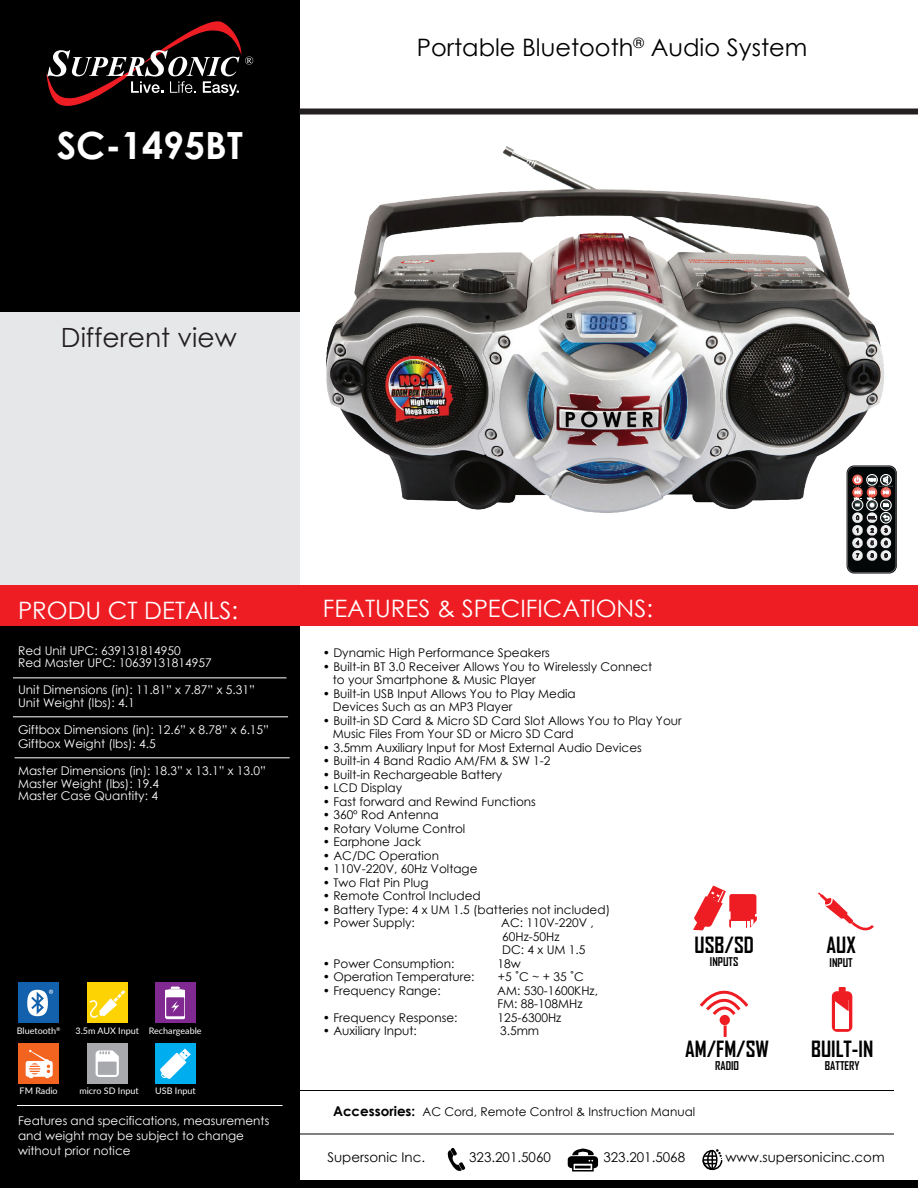
<style>
.page{position:relative;width:918px;height:1188px;background:#fff}
.page>*{position:absolute;margin:0;border:0;box-sizing:border-box;transform-origin:0 0}
.t1{font:700 37.5px "Century Gothic";color:#fff}
.t2{font:26.55px "Century Gothic";color:#231f20}
.t3{font:24px "Century Gothic";color:#fff}
.t4{font:24px "Century Gothic";color:#000}
.t5{font:700 21.45px "Agency FB";color:#000}
.t6{font:13.35px "Century Gothic";color:#000}
.t7{font:12px/13.5px "Century Gothic";color:#000}
.t8{font:12px/13.5px "Century Gothic";color:#fff}
.t9{font:700 11.55px "Agency FB";color:#000}
.t10{font:9px "Lato";color:#fff}
.t11{font:5.25px "Lato";color:#fff}
.s1{font-weight:700;font-size:13.5px}
</style>
<div class="page">
<img style="left:326px;top:146px;width:571px;height:397px">
<div style="left:0;top:0;width:300px;height:1188px;background:#000"></div>
<div style="left:0;top:312px;width:300px;height:275px;background:#e6e7e9"></div>
<hr style="left:300px;top:1134px;width:594px;height:1px;background:#040503">
<div style="left:0;top:1181px;width:918px;height:7px;background:#000"></div>
<div style="left:0;top:585px;width:918px;height:41px;background:#ee1d23"></div>
<svg style="left:447px;top:1148px;width:18px;height:23px"></svg>
<div style="left:568px;top:1156px;width:30px;height:12px;background:#000;border-radius:4px"></div>
<svg style="left:572px;top:1168px;width:22px;height:4px"></svg>
<svg style="left:572px;top:1149px;width:24px;height:19px"></svg>
<svg style="left:702px;top:1149px;width:21px;height:22px"></svg>
<svg style="left:46px;top:21px;width:207px;height:85px"></svg>
<hr style="left:300px;top:1090px;width:594px;height:1px;background:#040503">
<hr style="left:13px;top:677px;width:273px;height:1px;background:#fff">
<hr style="left:13px;top:716px;width:275px;height:1px;background:#fff">
<div style="left:300px;top:109px;width:618px;height:6px;background:#231f20"></div>
<hr style="left:15px;top:757px;width:275px;height:1px;background:#fff">
<hr style="left:17px;top:1105px;width:266px;height:1px;background:#fff">
<div style="left:87px;top:983px;width:40px;height:40px;background:#fed304"></div>
<svg style="left:89px;top:990px;width:36px;height:28px"></svg>
<div style="left:87px;top:1043px;width:40px;height:41px;background:#a8a9ad"></div>
<svg style="left:96px;top:1050px;width:23px;height:27px"></svg>
<div style="left:155px;top:1043px;width:41px;height:41px;background:#00aeef"></div>
<svg style="left:160px;top:1049px;width:31px;height:30px"></svg>
<div style="left:18px;top:1043px;width:41px;height:41px;background:#f36421"></div>
<svg style="left:26px;top:1050px;width:27px;height:28px"></svg>
<div style="left:155px;top:983px;width:40px;height:40px;background:#802990"></div>
<div style="left:166px;top:991px;width:19px;height:27px;background:#fff"></div>
<svg style="left:166px;top:987px;width:19px;height:4px"></svg>
<div style="left:166px;top:997px;width:18px;height:19px;background:#802990"></div>
<svg style="left:166px;top:1001px;width:19px;height:18px"></svg>
<div style="left:18px;top:983px;width:41px;height:40px;background:#1361ac"></div>
<svg style="left:27px;top:990px;width:26px;height:26px"></svg>
<svg style="left:847px;top:466px;width:50px;height:107px"></svg>
<div style="left:848px;top:466px;width:48px;height:107px;background:#030707;border-radius:7px"></div>
<div style="left:847px;top:466px;width:49px;height:107px;border:1px solid #57585a;border-radius:7px"></div>
<svg style="left:852px;top:474px;width:41px;height:87px"></svg>
<svg style="left:818px;top:893px;width:56px;height:38px"></svg>
<svg style="left:724px;top:1026px;width:3px;height:11px"></svg>
<div style="left:720px;top:1015px;width:10px;height:10px;background:#ee1d23;border-radius:50%"></div>
<svg style="left:699px;top:990px;width:50px;height:28px"></svg>
<svg style="left:693px;top:885px;width:64px;height:45px"></svg>
<div style="left:832px;top:991px;width:20px;height:41px;background:#ee1d23;border-radius:5px"></div>
<div style="left:835px;top:1000px;width:14px;height:28px;background:#fff"></div>
<svg style="left:835px;top:987px;width:14px;height:24px"></svg>
<h1 class="t1" style="left:57px;top:116px;width:187px">SC-1495BT</h1>
<h2 class="t2" style="left:61px;top:319px;width:177px">Different view</h2>
<h3 class="t4" style="left:417px;top:31px;width:392px">Portable Bluetooth<sup>®</sup> Audio System</h3>
<h3 class="t3" style="left:18px;top:593px;width:222px">PRODU CT DETAILS:</h3>
<p class="t8" style="left:18px;top:644px;width:195px;line-height:12px">Red Unit UPC: 639131814950<br>Red Master UPC: 10639131814957</p>
<p class="t8" style="left:18px;top:683px;width:238px">Unit Dimensions (in): 11.81” x 7.87” x 5.31”<br>Unit Weight (lbs): 4.1</p>
<p class="t8" style="left:18px;top:723px;width:253px">Giftbox Dimensions (in): 12.6” x 8.78” x 6.15”<br>Giftbox Weight (lbs): 4.5</p>
<p class="t8" style="left:18px;top:764px;width:249px">Master Dimensions (in): 18.3” x 13.1” x 13.0”<br>Master Weight (lbs): 19.4</p>
<p class="t8" style="left:18px;top:789px;width:141px">Master Case Quantity: 4</p>
<p class="t11" style="left:56px;top:1025px;width:6px">®</p>
<p class="t10" style="left:17px;top:1024px;width:41px">Bluetooth</p>
<p class="t10" style="left:149px;top:1024px;width:54px">Rechargeable</p>
<p class="t10" style="left:75px;top:1024px;width:65px">3.5m AUX Input</p>
<p class="t10" style="left:20px;top:1085px;width:40px">FM Radio</p>
<p class="t10" style="left:79px;top:1085px;width:61px">micro SD Input</p>
<p class="t10" style="left:155px;top:1085px;width:42px">USB Input</p>
<p class="t8" style="left:18px;top:1113px;width:253px;line-height:15px">Features and specifications, measurements and weight may be subject to change without prior notice</p>
<h3 class="t3" style="left:323px;top:591px;width:332px">FEATURES &amp; SPECIFICATIONS:</h3>
<p class="t7" style="left:323px;top:646px;width:229px">• Dynamic High Performance Speakers</p>
<p class="t7" style="left:333px;top:659px;width:321px;text-indent:-10px">• Built-in BT 3.0 Receiver Allows You to Wirelessly Connect to your Smartphone &amp; Music Player</p>
<p class="t7" style="left:333px;top:686px;width:245px;text-indent:-10px">• Built-in USB Input Allows You to Play Media<br>Devices Such as an MP3 Player</p>
<p class="t7" style="left:333px;top:713px;width:351px;text-indent:-10px">• Built-in SD Card &amp; Micro SD Card Slot Allows You to Play Your<br>Music Files From Your SD or Micro SD Card</p>
<p class="t7" style="left:323px;top:740px;width:321px">• 3.5mm Auxiliary Input for Most External Audio Devices</p>
<p class="t7" style="left:323px;top:754px;width:229px">• Built-in 4 Band Radio AM/FM &amp; SW 1-2</p>
<p class="t7" style="left:323px;top:767px;width:181px">• Built-in Rechargeable Battery</p>
<p class="t7" style="left:323px;top:781px;width:81px">• LCD Display</p>
<p class="t7" style="left:323px;top:794px;width:215px">• Fast forward and Rewind Functions</p>
<p class="t7" style="left:323px;top:808px;width:117px">• 360º Rod Antenna</p>
<p class="t7" style="left:323px;top:821px;width:144px">• Rotary Volume Control</p>
<p class="t7" style="left:323px;top:835px;width:100px">• Earphone Jack</p>
<p class="t7" style="left:323px;top:848px;width:118px">• AC/DC Operation</p>
<p class="t7" style="left:323px;top:862px;width:156px">• 110V-220V, 60Hz Voltage</p>
<p class="t7" style="left:323px;top:875px;width:107px">• Two Flat Pin Plug</p>
<p class="t7" style="left:323px;top:889px;width:159px">• Remote Control Included</p>
<p class="t7" style="left:323px;top:902px;width:289px">• Battery Type: 4 x UM 1.5 (batteries not included)</p>
<p class="t7" style="left:323px;top:916px;width:94px">• Power Supply:</p>
<p class="t7" style="left:501px;top:916px;width:94px">AC: 110V-220V ,<br>60Hz-50Hz<br>DC: 4 x UM 1.5</p>
<p class="t7" style="left:323px;top:956px;width:133px">• Power Consumption:</p>
<p class="t7" style="left:498px;top:956px;width:25px">18w</p>
<p class="t7" style="left:323px;top:970px;width:153px">• Operation Temperature:</p>
<p class="t7" style="left:498px;top:970px;width:87px">+5 ˚C ~ + 35 ˚C</p>
<p class="t7" style="left:323px;top:983px;width:119px">• Frequency Range:</p>
<p class="t7" style="left:497px;top:983px;width:102px">AM: 530-1600KHz,<br>FM: 88-108MHz</p>
<p class="t7" style="left:323px;top:1010px;width:136px">• Frequency Response:</p>
<p class="t7" style="left:498px;top:1010px;width:65px">125-6300Hz</p>
<p class="t7" style="left:323px;top:1024px;width:96px">• Auxiliary Input:</p>
<p class="t7" style="left:500px;top:1024px;width:41px">3.5mm</p>
<h3 class="t5" style="left:695px;top:932px;width:61px">USB/SD</h3>
<p class="t9" style="left:710px;top:955px;width:30px">INPUTS</p>
<h3 class="t5" style="left:685px;top:1036px;width:85px">AM/FM/SW</h3>
<p class="t9" style="left:715px;top:1059px;width:25px">RADIO</p>
<p class="t7" style="left:333px;top:1104px;width:364px"><span class="s1">Accessories:</span> AC Cord, Remote Control &amp; Instruction Manual</p>
<h3 class="t5" style="left:827px;top:932px;width:31px">AUX</h3>
<p class="t9" style="left:830px;top:955px;width:25px">INPUT</p>
<h3 class="t5" style="left:811px;top:1035px;width:64px">BUILT-IN</h3>
<p class="t9" style="left:825px;top:1058px;width:36px">BATTERY</p>
<p class="t6" style="left:327px;top:1148px;width:99px">Supersonic Inc.</p>
<p class="t6" style="left:469px;top:1148px;width:83px">323.201.5060</p>
<p class="t6" style="left:603px;top:1148px;width:83px">323.201.5068</p>
<p class="t6" style="left:725px;top:1148px;width:161px">www.supersonicinc.com</p>
</div>
